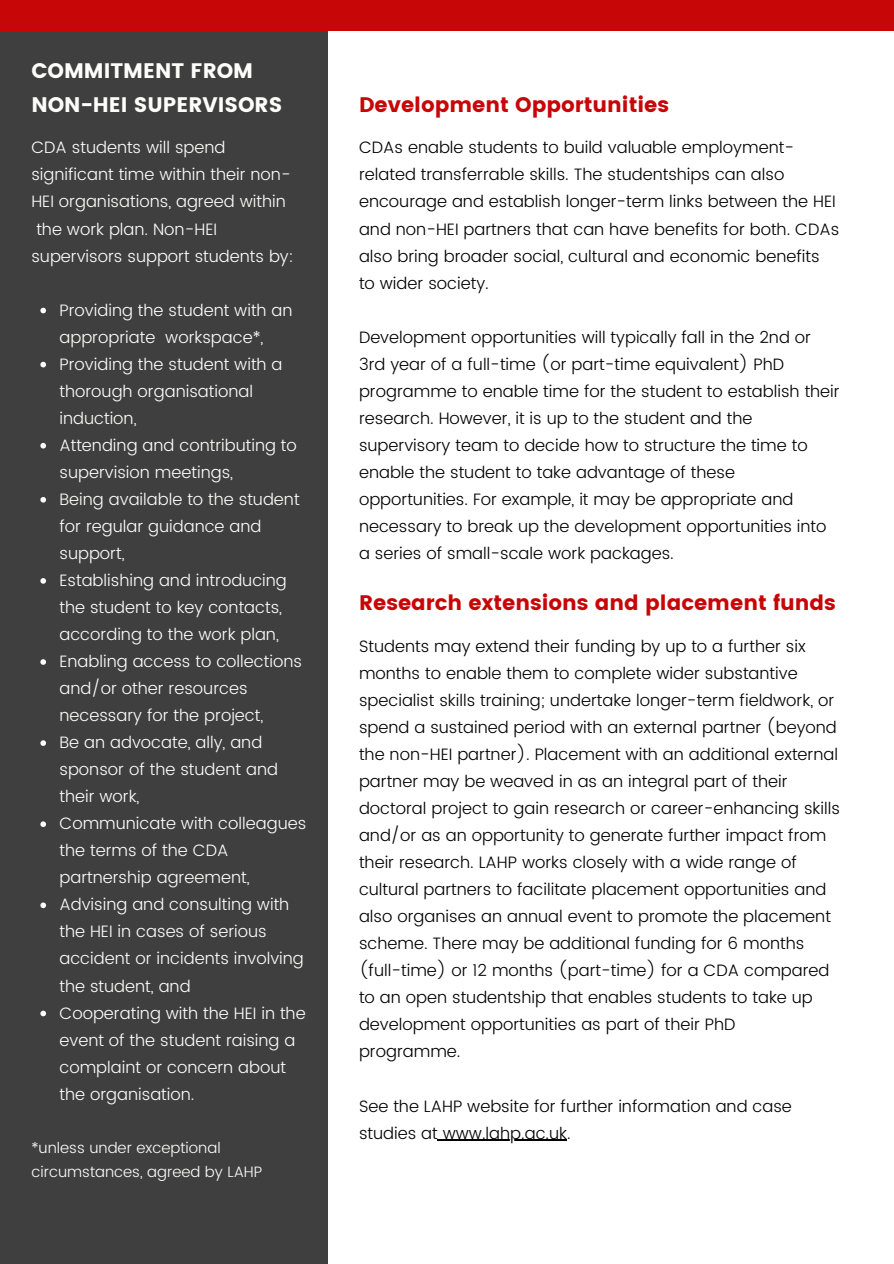
<style>
.page{position:relative;width:894px;height:1264px;background:#fff}
.page>*{position:absolute;margin:0;border:0;box-sizing:border-box;transform-origin:0 0}
.t1{font:21px "Poppins";color:#c70607}
.t2{font:21px/33.8px "Poppins";color:#fdfdfc}
.t3{font:300 16.5px/27px "Poppins";color:#000}
.t4{font:300 16.5px/27px "Poppins";color:#fdfdfc}
.t5{font:300 15px/24.8px "Poppins";color:#fdfdfc}
</style>
<div class="page">
<div style="left:0;top:19px;width:328px;height:1244px;background:#3f3f3f"></div>
<div style="left:0;top:0;width:893px;height:31px;background:#c70607"></div>
<hr style="left:437px;top:1139px;width:130px;height:1px;background:#000">
<svg style="left:40px;top:308px;width:6px;height:5px"></svg>
<svg style="left:40px;top:362px;width:6px;height:5px"></svg>
<svg style="left:40px;top:443px;width:6px;height:5px"></svg>
<svg style="left:40px;top:497px;width:6px;height:5px"></svg>
<svg style="left:40px;top:578px;width:6px;height:5px"></svg>
<svg style="left:40px;top:659px;width:6px;height:6px"></svg>
<svg style="left:40px;top:740px;width:6px;height:6px"></svg>
<svg style="left:40px;top:821px;width:6px;height:6px"></svg>
<svg style="left:40px;top:902px;width:6px;height:6px"></svg>
<svg style="left:40px;top:1010px;width:6px;height:6px"></svg>
<p class="t2" style="left:31px;top:54px;width:252px">COMMITMENT FROM<br>NON-HEI SUPERVISORS</p>
<p class="t4" style="left:31px;top:134px;width:264px">CDA students will spend significant time within their non-<br>HEI organisations, agreed within the work plan. Non-HEI supervisors support students by:</p>
<p class="t4" style="left:59px;top:296px;width:234px">Providing the student with an appropriate workspace*,</p>
<p class="t4" style="left:59px;top:350px;width:224px">Providing the student with a thorough organisational induction,</p>
<p class="t4" style="left:59px;top:431px;width:239px">Attending and contributing to supervision meetings,</p>
<p class="t4" style="left:59px;top:485px;width:241px">Being available to the student for regular guidance and support,</p>
<p class="t4" style="left:59px;top:566px;width:229px">Establishing and introducing the student to key contacts, according to the work plan,</p>
<p class="t4" style="left:59px;top:648px;width:244px">Enabling access to collections and/or other resources necessary for the project,</p>
<p class="t4" style="left:59px;top:729px;width:220px">Be an advocate, ally, and sponsor of the student and their work,</p>
<p class="t4" style="left:59px;top:810px;width:248px">Communicate with colleagues the terms of the CDA partnership agreement,</p>
<p class="t4" style="left:59px;top:891px;width:246px">Advising and consulting with the HEI in cases of serious accident or incidents involving the student, and</p>
<p class="t4" style="left:59px;top:999px;width:247px">Cooperating with the HEI in the event of the student raising a complaint or concern about the organisation.</p>
<p class="t5" style="left:31px;top:1134px;width:232px">*unless under exceptional circumstances, agreed by LAHP</p>
<p class="t1" style="left:359px;top:92px;width:311px">Development Opportunities</p>
<p class="t3" style="left:359px;top:134px;width:481px">CDAs enable students to build valuable employment&shy;related transferrable skills. The studentships can also encourage and establish longer-term links between the HEI and non-HEI partners that can have benefits for both. CDAs also bring broader social, cultural and economic benefits to wider society.</p>
<p class="t3" style="left:359px;top:323px;width:482px">Development opportunities will typically fall in the 2nd or 3rd year of a full-time (or part-time equivalent) PhD programme to enable time for the student to establish their research. However, it is up to the student and the supervisory team to decide how to structure the time to enable the student to take advantage of these opportunities. For example, it may be appropriate and necessary to break up the development opportunities into a series of small-scale work packages.</p>
<p class="t1" style="left:359px;top:591px;width:478px">Research extensions and placement funds</p>
<p class="t3" style="left:359px;top:632px;width:482px">Students may extend their funding by up to a further six months to enable them to complete wider substantive specialist skills training; undertake longer-term fieldwork, or spend a sustained period with an external partner (beyond the non-HEI partner). Placement with an additional external partner may be weaved in as an integral part of their doctoral project to gain research or career-enhancing skills and/or as an opportunity to generate further impact from their research. LAHP works closely with a wide range of cultural partners to facilitate placement opportunities and also organises an annual event to promote the placement scheme. There may be additional funding for 6 months (full-time) or 12 months (part-time) for a CDA compared to an open studentship that enables students to take up development opportunities as part of their PhD programme.</p>
<p class="t3" style="left:359px;top:1092px;width:434px">See the LAHP website for further information and case studies at www.lahp.ac.uk.</p>
</div>
